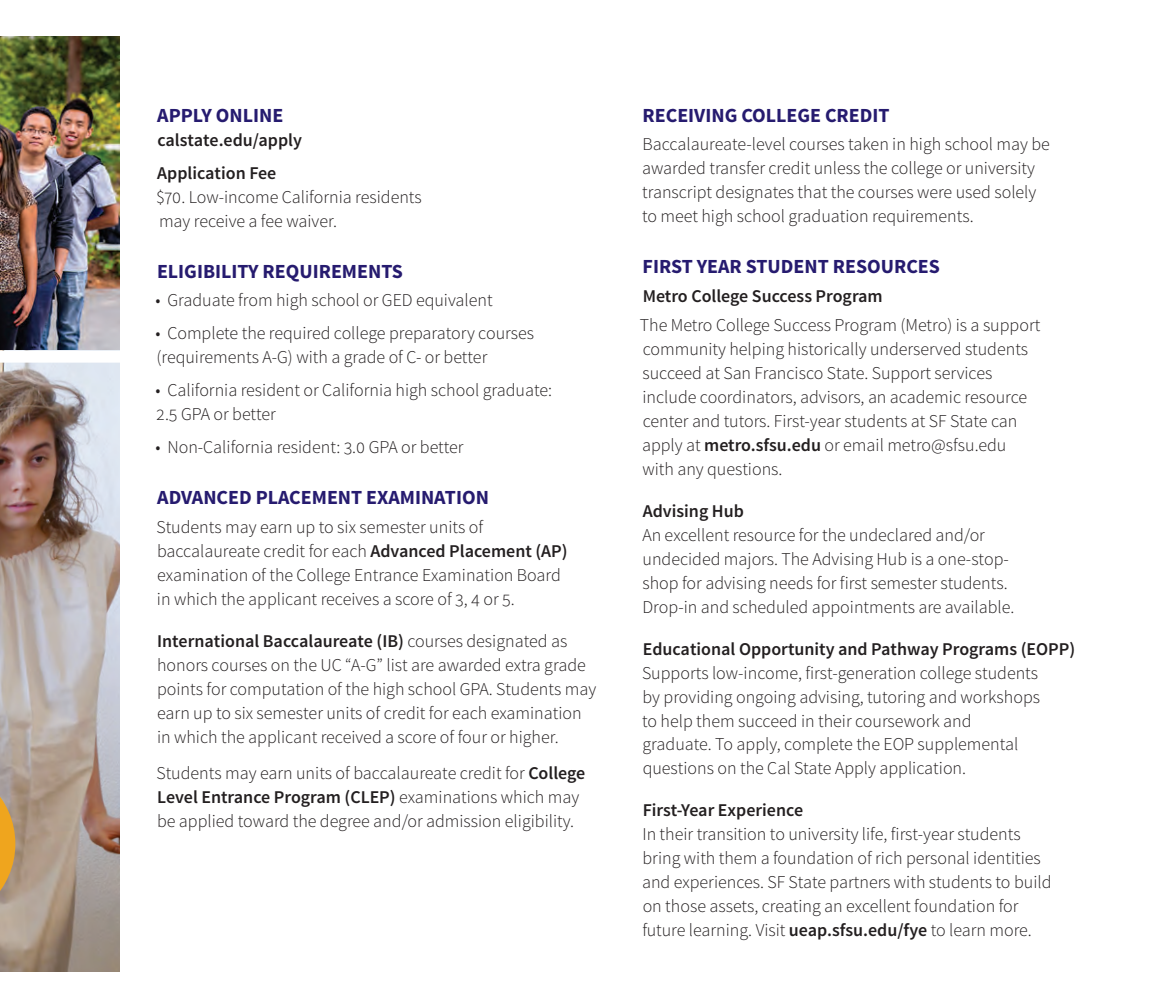
<style>
.page{position:relative;width:1152px;height:1008px;background:#fff}
.page>*{position:absolute;margin:0;border:0;box-sizing:border-box;transform-origin:0 0}
.t1{font:700 20px "Source Sans Pro";color:#261b6f}
.t2{font:300 18px/24px "Source Sans Pro";color:#231f20}
.t3{font:600 18px "Source Sans Pro";color:#231f20}
.s1{font-weight:600}
</style>
<div class="page">
<img style="left:0;top:36px;width:120px;height:936px">
<div style="left:0;top:351px;width:129px;height:12px;background:#fff"></div>
<svg style="left:0;top:762px;width:15px;height:164px;background:#c6a063"></svg>
<h3 class="t1" style="left:157px;top:102px;width:128px">APPLY ONLINE</h3>
<p class="t3" style="left:157px;top:128px;width:146px">calstate.edu/apply</p>
<p class="t3" style="left:157px;top:161px;width:121px">Application Fee</p>
<p class="t2" style="left:156px;top:185px;width:267px">$70. Low-income California residents may receive a fee waiver.</p>
<h3 class="t1" style="left:157px;top:258px;width:247px">ELIGIBILITY REQUIREMENTS</h3>
<p class="t2" style="left:156px;top:288px;width:339px">• Graduate from high school or GED equivalent</p>
<p class="t2" style="left:156px;top:321px;width:380px">• Complete the required college preparatory courses (requirements A-G) with a grade of C- or better</p>
<p class="t2" style="left:156px;top:378px;width:398px">• California resident or California high school graduate:<br>2.5 GPA or better</p>
<p class="t2" style="left:156px;top:435px;width:310px">• Non-California resident: 3.0 GPA or better</p>
<h3 class="t1" style="left:157px;top:485px;width:333px">ADVANCED PLACEMENT EXAMINATION</h3>
<p class="t2" style="left:157px;top:515px;width:413px">Students may earn up to six semester units of baccalaureate credit for each <span class="s1">Advanced Placement (AP) </span>examination of the College Entrance Examination Board in which the applicant receives a score of 3, 4 or 5.</p>
<p class="t2" style="left:157px;top:629px;width:441px"><span class="s1">International Baccalaureate (IB)</span> courses designated as honors courses on the UC “A-G” list are awarded extra grade points for computation of the high school GPA. Students may earn up to six semester units of credit for each examination in which the applicant received a score of four or higher.</p>
<p class="t2" style="left:157px;top:761px;width:430px">Students may earn units of baccalaureate credit for <span class="s1">College<br>Level Entrance Program (CLEP)</span> examinations which may be applied toward the degree and/or admission eligibility.</p>
<h3 class="t1" style="left:643px;top:102px;width:249px">RECEIVING COLLEGE CREDIT</h3>
<p class="t2" style="left:642px;top:132px;width:409px">Baccalaureate-level courses taken in high school may be awarded transfer credit unless the college or university transcript designates that the courses were used solely to meet high school graduation requirements.</p>
<h3 class="t1" style="left:643px;top:254px;width:299px">FIRST YEAR STUDENT RESOURCES</h3>
<p class="t3" style="left:643px;top:285px;width:242px">Metro College Success Program</p>
<p class="t2" style="left:640px;top:313px;width:402px">The Metro College Success Program (Metro) is a support community helping historically underserved students succeed at San Francisco State. Support services include coordinators, advisors, an academic resource center and tutors. First-year students at SF State can apply at <span class="s1">metro.sfsu.edu</span> or email metro@sfsu.edu<br>with any questions.</p>
<p class="t3" style="left:643px;top:499px;width:103px">Advising Hub</p>
<p class="t2" style="left:642px;top:523px;width:374px">An excellent resource for the undeclared and/or undecided majors. The Advising Hub is a one-stop&shy;shop for advising needs for first semester students.<br>Drop-in and scheduled appointments are available.</p>
<p class="t3" style="left:643px;top:637px;width:434px">Educational Opportunity and Pathway Programs (EOPP)</p>
<p class="t2" style="left:642px;top:661px;width:400px">Supports low-income, first-generation college students by providing ongoing advising, tutoring and workshops to help them succeed in their coursework and graduate. To apply, complete the EOP supplemental questions on the Cal State Apply application.</p>
<p class="t3" style="left:643px;top:799px;width:162px">First-Year Experience</p>
<p class="t2" style="left:642px;top:823px;width:411px">In their transition to university life, first-year students bring with them a foundation of rich personal identities and experiences. SF State partners with students to build on those assets, creating an excellent foundation for future learning. Visit <span class="s1">ueap.sfsu.edu/fye</span> to learn more.</p>
</div>
